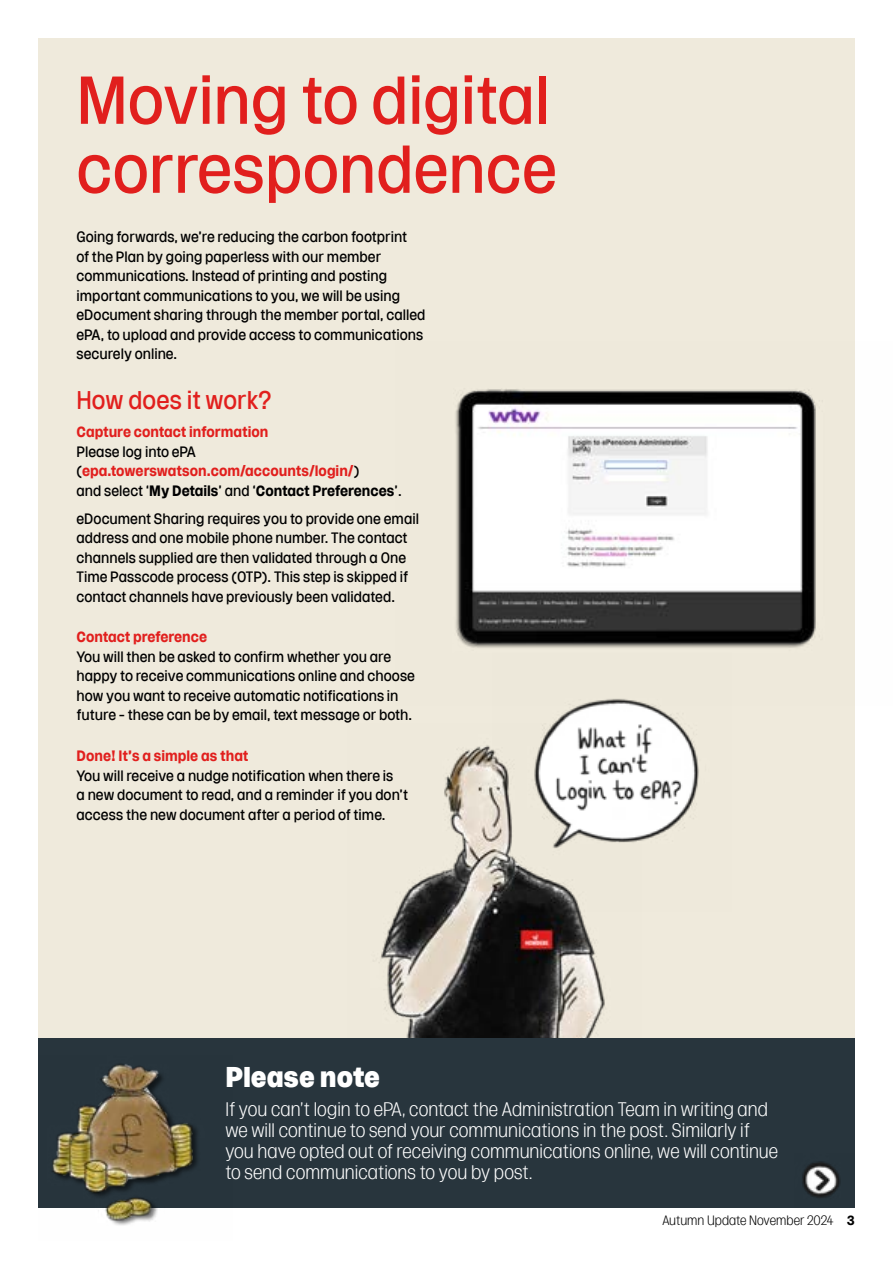
<style>
.page{position:relative;width:893px;height:1263px;background:#fff}
.page>*{position:absolute;margin:0;border:0;box-sizing:border-box;transform-origin:0 0}
.t1{font:67.5px/69px "Rooster 2022";color:#e11f1d}
.t2{font:900 28.5px "Rooster 2022";color:#fff}
.t3{font:25.5px "Rooster 2022";color:#e11f1d}
.t4{font:300 19.5px/21px "Rooster 2022";color:#fff}
.t5{font:15px/19.5px "Rooster 2022";color:#000}
.t6{font:700 15px/19.5px "Rooster 2022";color:#e11f1d}
.t7{font:300 13.5px "Rooster 2022";color:#000}
.s1{font-weight:400;color:#000}
.s2{color:#000}
.s3{font-weight:700}
</style>
<div class="page">
<div style="left:38px;top:38px;width:817px;height:1170px;background:#efeadc"></div>
<img style="left:347px;top:745px;width:294px;height:294px">
<img style="left:493px;top:706px;width:206px;height:206px">
<img style="left:455px;top:389px;width:361px;height:317px">
<div style="left:38px;top:1039px;width:817px;height:169px;background:#28353d"></div>
<img style="left:802px;top:1161px;width:38px;height:37px">
<img style="left:52px;top:1064px;width:145px;height:162px">
<h1 class="t1" style="left:77px;top:65px;width:482px">Moving to digital correspondence</h1>
<p class="t5" style="left:77px;top:227px;width:350px">Going forwards, we’re reducing the carbon footprint<br>of the Plan by going paperless with our member communications. Instead of printing and posting important communications to you, we will be using eDocument sharing through the member portal, called ePA, to upload and provide access to communications securely online.</p>
<h3 class="t3" style="left:77px;top:387px;width:197px">How does it work?</h3>
<p class="t6" style="left:77px;top:422px;width:193px">Capture contact information</p>
<p class="t6" style="left:77px;top:441px;width:327px"><span class="s1">Please log into ePA (</span>epa.towerswatson.com/accounts/login/<span class="s1">)<br>and select ‘</span><span class="s2">My Details</span><span class="s1">’ and ‘</span><span class="s2">Contact Preferences</span><span class="s1">’.</span></p>
<p class="t5" style="left:77px;top:508px;width:344px">eDocument Sharing requires you to provide one email address and one mobile phone number. The contact channels supplied are then validated through a One Time Passcode process (OTP). This step is skipped if contact channels have previously been validated.</p>
<p class="t6" style="left:77px;top:627px;width:132px">Contact preference</p>
<p class="t5" style="left:77px;top:647px;width:340px">You will then be asked to confirm whether you are happy to receive communications online and choose how you want to receive automatic notifications in future – these can be by email, text message or both.</p>
<p class="t6" style="left:77px;top:746px;width:174px">Done! It’s a simple as that</p>
<p class="t5" style="left:77px;top:765px;width:333px">You will receive a nudge notification when there is<br>a new document to read, and a reminder if you don’t access the new document after a period of time.</p>
<h2 class="t2" style="left:225px;top:1062px;width:156px">Please note</h2>
<p class="t4" style="left:225px;top:1099px;width:554px">If you can’t login to ePA, contact the Administration Team in writing and we will continue to send your communications in the post. Similarly if you have opted out of receiving communications online, we will continue to send communications to you by post.</p>
<p class="t7" style="left:662px;top:1213px;width:194px">Autumn Update November 2024 <span class="s3">3</span></p>
</div>
